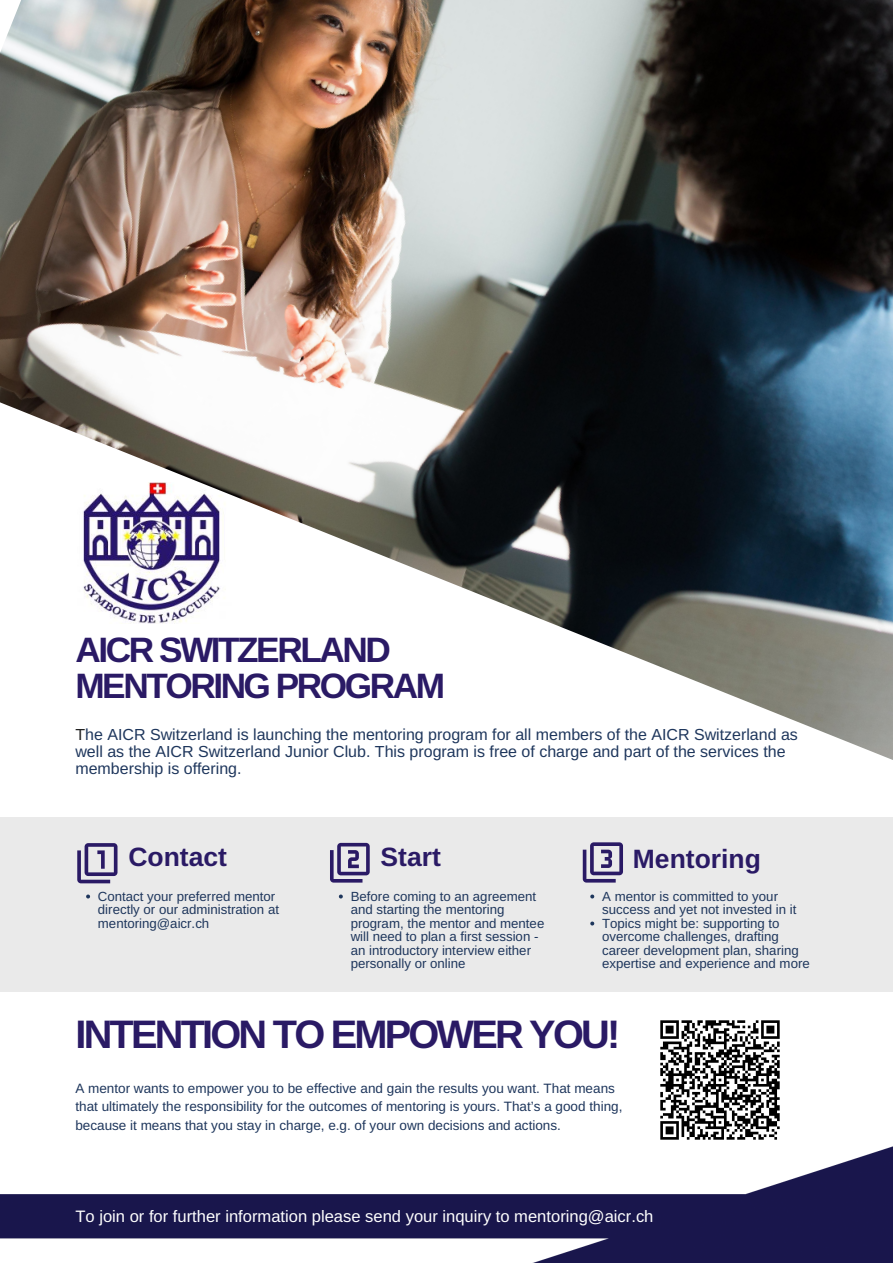
<style>
.page{position:relative;width:893px;height:1263px;background:#fff}
.page>*{position:absolute;margin:0;border:0;box-sizing:border-box;transform-origin:0 0}
.t1{font:700 39.75px "Arimo";letter-spacing:-.07em;color:#2a1a65}
.t2{font:700 35.25px/35.5px "Arimo";letter-spacing:-.07em;color:#2a1a65}
.t3{font:700 26.47px "Arimo";color:#2a1a65}
.t4{font:16.58px "Arimo";color:#fff}
.t5{font:15.98px/16.9px "Arimo";color:#1e365c}
.t6{font:13.5px/18.6px "Arimo";color:#1e365c}
.t7{font:13.27px/13.5px "Arimo";color:#1e365c}
.s1{color:#222}
</style>
<div class="page">
<div style="left:0;top:817px;width:893px;height:175px;background:#eaeaea"></div>
<img style="left:0;top:1146px;width:893px;height:117px">
<svg style="left:77px;top:843px;width:40px;height:40px"></svg>
<svg style="left:330px;top:843px;width:40px;height:39px"></svg>
<svg style="left:583px;top:842px;width:40px;height:40px"></svg>
<img style="left:660px;top:1020px;width:120px;height:120px">
<img style="left:0;top:0;width:893px;height:760px">
<svg style="left:86px;top:894px;width:4px;height:4px"></svg>
<svg style="left:339px;top:894px;width:4px;height:4px"></svg>
<svg style="left:590px;top:894px;width:4px;height:4px"></svg>
<svg style="left:590px;top:921px;width:4px;height:4px"></svg>
<h2 class="t2" style="left:75px;top:632px;width:371px">AICR SWITZERLAND<br>MENTORING PROGRAM</h2>
<p class="t5" style="left:75px;top:726px;width:724px"><span class="s1">T</span>he AICR Switzerland is launching the mentoring program for all members of the AICR Switzerland as well as the AICR Switzerland Junior Club. This program is free of charge and part of the services the membership is offering.</p>
<h3 class="t3" style="left:128px;top:842px;width:100px">Contact</h3>
<h3 class="t3" style="left:380px;top:842px;width:62px">Start</h3>
<h3 class="t3" style="left:633px;top:843px;width:130px">Mentoring</h3>
<p class="t7" style="left:98px;top:889px;width:183px">Contact your preferred mentor directly or our administration at mentoring@aicr.ch</p>
<p class="t7" style="left:351px;top:889px;width:195px">Before coming to an agreement and starting the mentoring program, the mentor and mentee will need to plan a first session - an introductory interview either personally or online</p>
<p class="t7" style="left:602px;top:889px;width:209px">A mentor is committed to your success and yet not invested in it<br>Topics might be: supporting to overcome challenges, drafting career development plan, sharing expertise and experience and more</p>
<h1 class="t1" style="left:75px;top:1012px;width:546px">INTENTION TO EMPOWER YOU!</h1>
<p class="t6" style="left:75px;top:1078px;width:548px">A mentor wants to empower you to be effective and gain the results you want. That means that ultimately the responsibility for the outcomes of mentoring is yours. That’s a good thing, because it means that you stay in charge, e.g. of your own decisions and actions.</p>
<p class="t4" style="left:75px;top:1206px;width:579px">To join or for further information please send your inquiry to mentoring@aicr.ch</p>
</div>
